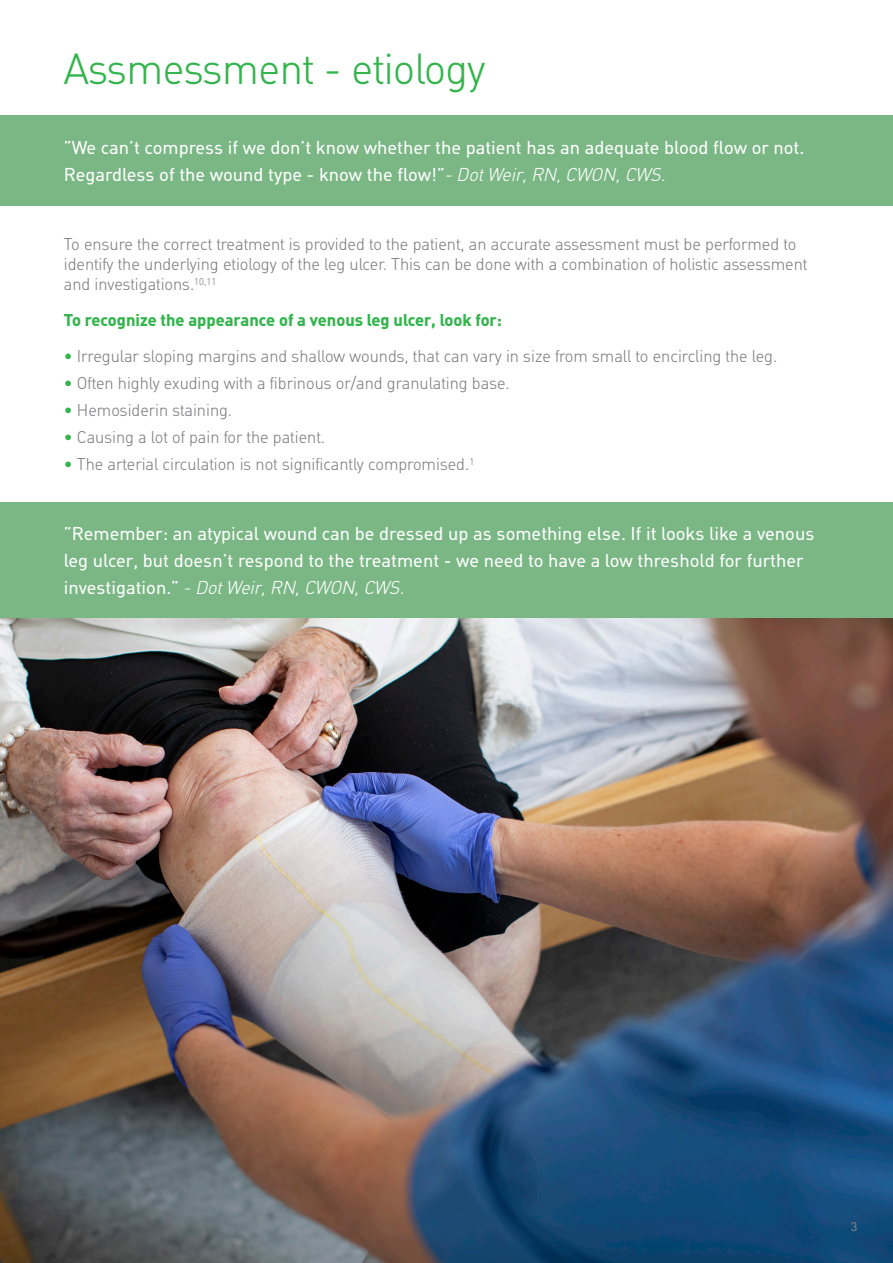
<style>
.page{position:relative;width:893px;height:1263px;background:#fff}
.page>*{position:absolute;margin:0;border:0;box-sizing:border-box;transform-origin:0 0}
.t1{font:300 42px "Molnlycke Din";letter-spacing:-.01em;color:#34b44d}
.t2{font:18px/27px "Molnlycke Din";color:#fff}
.t3{font:300 16.5px/19.8px "Molnlycke Din";color:#808083}
.t4{font:700 16.5px "Molnlycke Din";color:#34b44d}
.t5{font:300 12px "Molnlycke Din";color:#808083}
.s1{font-weight:300;font-style:italic}
.s2{font-weight:400;color:#34b44d}
</style>
<div class="page">
<img style="left:0;top:617px;width:893px;height:646px">
<div style="left:0;top:116px;width:893px;height:90px;background:#7ab785"></div>
<div style="left:0;top:502px;width:893px;height:115px;background:#7ab785"></div>
<h1 class="t1" style="left:64px;top:45px;width:423px">Assmessment - etiology</h1>
<p class="t2" style="left:64px;top:134px;width:742px">”We can’t compress if we don’t know whether the patient has an adequate blood fow or not.<br>Regardless of the wound type - know the fow!”<span class="s1">- Dot Weir, RN, CWON, CWS.</span></p>
<p class="t3" style="left:64px;top:235px;width:745px">To ensure the correct treatment is provided to the patient, an accurate assessment must be performed to identify the underlying etiology of the leg ulcer. This can be done with a combination of holistic assessment and investigations.<sup>10,11</sup></p>
<h4 class="t4" style="left:64px;top:310px;width:440px">To recognize the appearance of a venous leg ulcer, look for:</h4>
<p class="t3" style="left:64px;top:346px;width:715px"><span class="s2">•</span> Irregular sloping margins and shallow wounds, that can vary in size from small to encircling the leg.</p>
<p class="t3" style="left:64px;top:373px;width:448px"><span class="s2">•</span> Often highly exuding with a fbrinous or/and granulating base.</p>
<p class="t3" style="left:64px;top:400px;width:170px"><span class="s2">•</span> Hemosiderin staining.</p>
<p class="t3" style="left:64px;top:427px;width:263px"><span class="s2">•</span> Causing a lot of pain for the patient.</p>
<p class="t3" style="left:64px;top:454px;width:412px"><span class="s2">•</span> The arterial circulation is not signifcantly compromised.<sup>1</sup></p>
<p class="t2" style="left:64px;top:520px;width:752px">”Remember: an atypical wound can be dressed up as something else. If it looks like a venous leg ulcer, but doesn’t respond to the treatment - we need to have a low threshold for further investigation.” <span class="s1">- Dot Weir, RN, CWON, CWS.</span></p>
<p class="t5" style="left:851px;top:1220px;width:8px">3</p>
</div>
